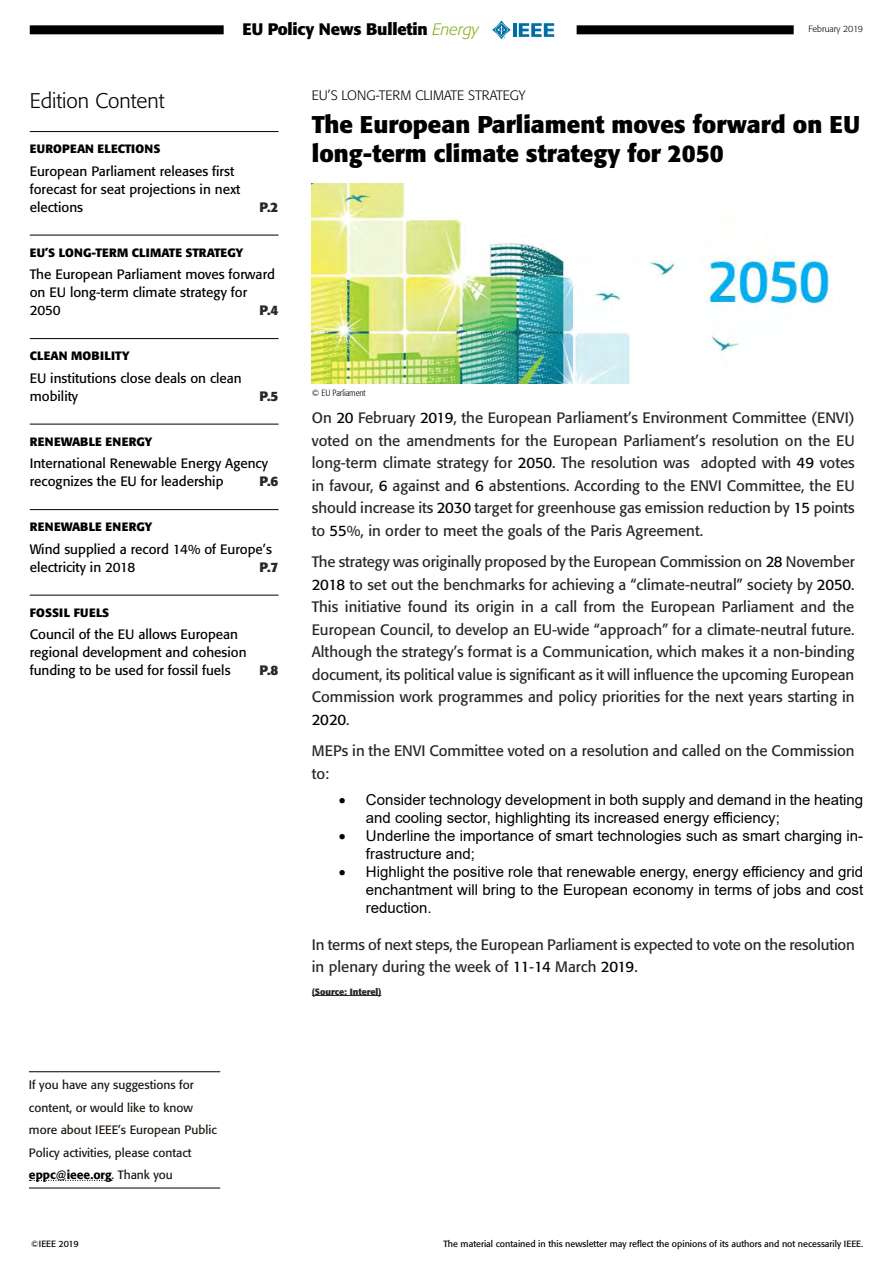
<style>
.page{position:relative;width:893px;height:1263px;background:#fff}
.page>*{position:absolute;margin:0;border:0;box-sizing:border-box;transform-origin:0 0}
.t1{font:700 24px/28.8px "Formata";color:#000}
.t2{font:300 21px "Formata";color:#000}
.t3{font:700 16.5px "Formata";letter-spacing:-.01em;color:#000}
.t4{font:15px/22.5px "Formata";color:#282827;text-align:justify}
.t5{font:15px/18px "Arial";color:#000}
.t6{font:13.5px/18px "Formata";color:#000}
.Topic{font:300 13.5px "Formata";color:#000}
.t7{font:700 13.5px "Formata";color:#282827}
.t8{font:12px/22.5px "Formata";color:#1d160f}
.t9{font:700 12px "Formata";letter-spacing:.02em;color:#000}
.t10{font:700 12px "Formata";color:#000}
.t11{font:9px "Formata";color:#000}
.Source{font:700 9px "Formata";color:#282827}
.Copyright{font:300 condensed 9px "Formata";color:#000}
.t12{font:300 9px "Formata";color:#000}
.s1{font-weight:300;font-style:italic;color:#8bb220}
.s2{font-weight:500;color:#000}
.s3{color:#000}
</style>
<div class="page">
<div style="left:30px;top:25px;width:194px;height:9px;background:#000"></div>
<div style="left:577px;top:25px;width:217px;height:9px;background:#000"></div>
<svg style="left:492px;top:21px;width:19px;height:18px"></svg>
<hr style="left:513px;top:23px;width:4px;height:14px;background:#006da5">
<svg style="left:519px;top:23px;width:35px;height:14px"></svg>
<hr style="left:29px;top:1071px;width:191px;height:1px;background:#000">
<hr style="left:29px;top:1188px;width:191px;height:1px;background:#000">
<svg style="left:29px;top:1180px;width:83px;height:1px"></svg>
<hr style="left:30px;top:131px;width:249px;height:1px;background:#000">
<hr style="left:30px;top:235px;width:249px;height:1px;background:#000">
<hr style="left:30px;top:338px;width:249px;height:1px;background:#000">
<hr style="left:30px;top:424px;width:249px;height:1px;background:#000">
<hr style="left:30px;top:509px;width:249px;height:1px;background:#000">
<hr style="left:30px;top:595px;width:249px;height:1px;background:#000">
<hr style="left:312px;top:995px;width:69px;height:1px;background:#282827">
<img style="left:312px;top:184px;width:519px;height:200px">
<p class="t3" style="left:242px;top:19px;width:238px">EU Policy News Bulletin <span class="s1">Energy</span></p>
<p class="t12" style="left:809px;top:24px;width:56px">February 2019</p>
<h2 class="t2" style="left:30px;top:88px;width:136px">Edition Content</h2>
<p class="t9" style="left:30px;top:141px;width:132px">EUROPEAN ELECTIONS</p>
<p class="t6" style="left:30px;top:162px;width:212px">European Parliament releases first forecast for seat projections in next elections</p>
<p class="t7" style="left:259px;top:198px;width:21px">P.2</p>
<p class="t10" style="left:30px;top:245px;width:215px">EU’S LONG-TERM CLIMATE STRATEGY</p>
<p class="t6" style="left:30px;top:265px;width:247px">The European Parliament moves forward on EU long-term climate strategy for<br>2050</p>
<p class="t7" style="left:259px;top:302px;width:21px">P.4</p>
<p class="t9" style="left:30px;top:348px;width:102px">CLEAN MOBILITY</p>
<p class="t6" style="left:30px;top:369px;width:214px">EU institutions close deals on clean mobility</p>
<p class="t7" style="left:259px;top:387px;width:21px">P.5</p>
<p class="t9" style="left:30px;top:434px;width:124px">RENEWABLE ENERGY</p>
<p class="t6" style="left:30px;top:454px;width:240px">International Renewable Energy Agency recognizes the EU for leadership</p>
<p class="t7" style="left:259px;top:473px;width:21px">P.6</p>
<p class="t9" style="left:30px;top:519px;width:124px">RENEWABLE ENERGY</p>
<p class="t6" style="left:30px;top:540px;width:244px">Wind supplied a record 14% of Europe’s electricity in 2018</p>
<p class="t7" style="left:259px;top:558px;width:21px">P.7</p>
<p class="t9" style="left:30px;top:605px;width:81px">FOSSIL FUELS</p>
<p class="t6" style="left:30px;top:625px;width:218px">Council of the EU allows European regional development and cohesion funding to be used for fossil fuels</p>
<p class="t7" style="left:259px;top:662px;width:21px">P.8</p>
<p class="t8" style="left:29px;top:1073px;width:189px">If you have any suggestions for content, or would like to know more about IEEE’s European Public<br>Policy activities, please contact <span class="s2">eppc@ieee.org</span>. Thank you</p>
<p class="Topic" style="left:312px;top:87px;width:215px">EU’S LONG-TERM CLIMATE STRATEGY</p>
<p class="t1" style="left:312px;top:110px;width:550px">The European Parliament moves forward on EU long-term climate strategy for 2050</p>
<p class="Copyright" style="left:312px;top:388px;width:55px">© EU Parliament</p>
<p class="t4" style="left:312px;top:406px;width:544px">On <span class="s3">20</span> February <span class="s3">2019</span>, the European Parliament’s Environment Committee (ENVI) voted on the amendments for the European Parliament’s resolution on the EU long-term climate strategy for <span class="s3">2050</span>. The resolution was adopted with <span class="s3">49</span> votes in favour, <span class="s3">6</span> against and <span class="s3">6</span> abstentions. According to the ENVI Committee, the EU should increase its <span class="s3">2030</span> target for greenhouse gas emission reduction by <span class="s3">15</span> points to <span class="s3">55</span>%, in order to meet the goals of the Paris Agreement.</p>
<p class="t4" style="left:312px;top:550px;width:544px">The strategy was originally proposed by the European Commission on <span class="s3">28</span> November <span class="s3">2018</span> to set out the benchmarks for achieving a “climate-neutral” society by <span class="s3">2050</span>.<br>This initiative found its origin in a call from the European Parliament and the European Council, to develop an EU-wide “approach” for a climate-neutral future.<br>Although the strategy’s format is a Communication, which makes it a non-binding document, its political value is significant as it will influence the upcoming European Commission work programmes and policy priorities for the next years starting in <span class="s3">2020</span>.</p>
<p class="t4" style="left:312px;top:739px;width:544px">MEPs in the ENVI Committee voted on a resolution and called on the Commission to:</p>
<p class="t5" style="left:366px;top:791px;width:499px;text-indent:-27px">• Consider technology development in both supply and demand in the heating and cooling sector, highlighting its increased energy efficiency;</p>
<p class="t5" style="left:366px;top:827px;width:499px;text-indent:-27px">• Underline the importance of smart technologies such as smart charging in&shy;frastructure and;</p>
<p class="t5" style="left:366px;top:863px;width:499px;text-align:justify;text-indent:-27px">• Highlight the positive role that renewable energy, energy efficiency and grid enchantment will bring to the European economy in terms of jobs and cost reduction.</p>
<p class="t4" style="left:312px;top:933px;width:545px">In terms of next steps, the European Parliament is expected to vote on the resolution in plenary during the week of <span class="s3">11</span>-<span class="s3">14</span> March <span class="s3">2019</span>.</p>
<p class="Source" style="left:312px;top:986px;width:71px">(Source: Interel)</p>
<p class="t11" style="left:31px;top:1238px;width:49px">©IEEE 2019</p>
<p class="t11" style="left:443px;top:1238px;width:421px">The material contained in this newsletter may reflect the opinions of its authors and not necessarily IEEE.</p>
</div>
